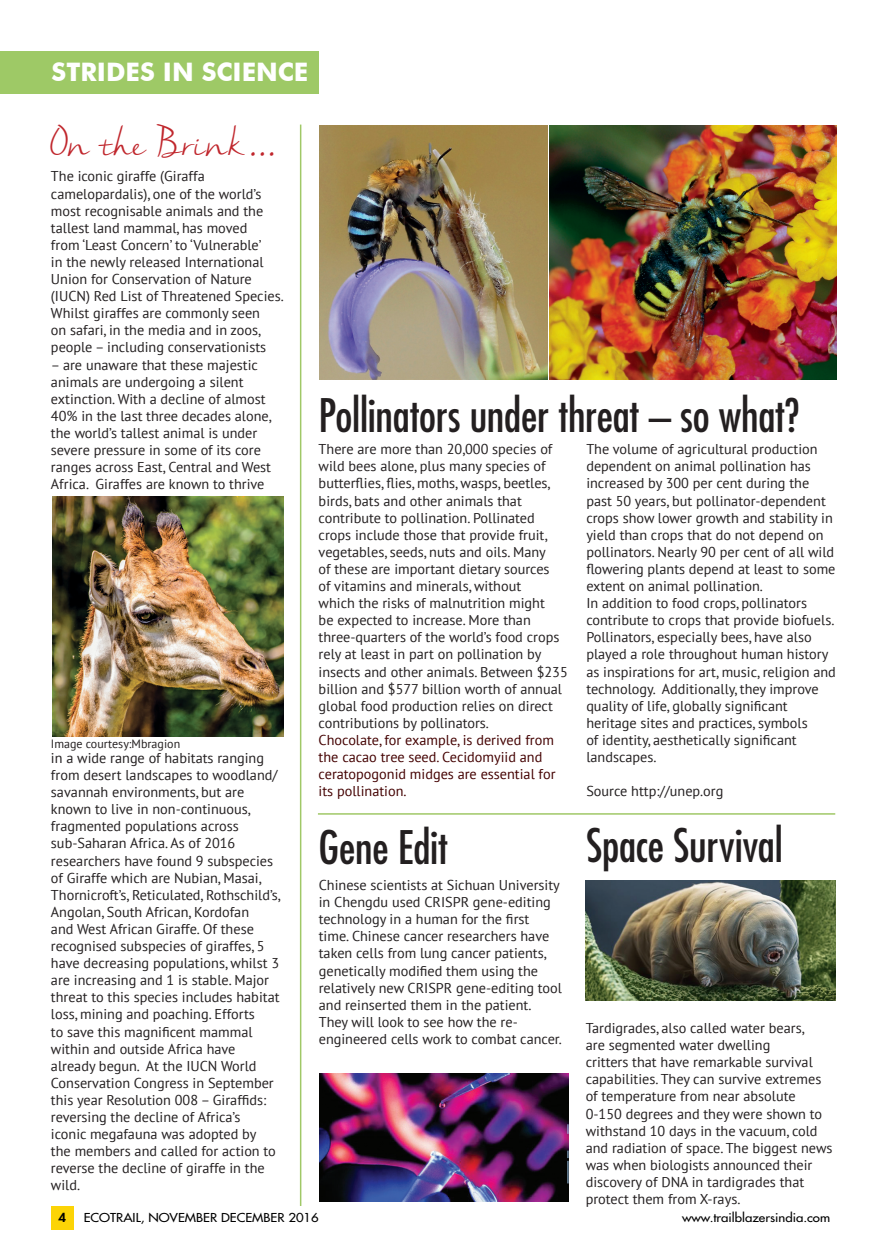
<style>
.page{position:relative;width:887px;height:1257px;background:#fff}
.page>*{position:absolute;margin:0;border:0;box-sizing:border-box;transform-origin:0 0}
.t1{font:condensed 45px "Futura Std";letter-spacing:-.005em;color:#231f20}
.t2{font:36px "Nella Sue Demo";letter-spacing:.01em;color:#c0262c}
.t3{font:27px "DJB Dear St.Nick";color:#c0262c}
.t4{font:700 25.5px "Futura BT";color:#fff}
.t5{font:14.25px/17.1px "PT Sans";color:#231f20}
.t6{font:14.25px/17.1px "PT Sans";color:#430000}
.t7{font:500 12px "Futura Std";color:#000;scale:1.1 1}
.t8{font:12px "PT Sans";color:#231f20}
.t9{font:800 12px "Futura Std";color:#000;scale:1.1 1}
</style>
<div class="page">
<div style="left:51px;top:1206px;width:22px;height:23px;background:#fcd406"></div>
<img style="left:319px;top:1073px;width:249px;height:128px">
<div style="left:0;top:51px;width:318px;height:42px;background:#9ec966"></div>
<hr style="left:300px;top:125px;width:1px;height:1081px;background:#a0c867">
<hr style="left:318px;top:813px;width:517px;height:2px;background:#a0c867">
<svg style="left:568px;top:1150px;width:1px;height:33px"></svg>
<img style="left:585px;top:880px;width:250px;height:121px">
<img style="left:320px;top:126px;width:227px;height:253px">
<img style="left:550px;top:126px;width:286px;height:253px">
<img style="left:52px;top:496px;width:231px;height:240px">
<p class="t4" style="left:52px;top:57px;width:258px">STRIDES IN SCIENCE</p>
<p class="t2" style="left:51px;top:122px;width:193px">On the Brink</p>
<p class="t3" style="left:248px;top:131px;width:29px">...</p>
<p class="t5" style="left:51px;top:167px;width:234px">The iconic giraffe (Giraffa camelopardalis), one of the world’s most recognisable animals and the tallest land mammal, has moved<br>from ‘Least Concern’ to ‘Vulnerable’<br>in the newly released International Union for Conservation of Nature (IUCN) Red List of Threatened Species.<br>Whilst giraffes are commonly seen<br>on safari, in the media and in zoos, people – including conservationists</p>
<p class="t5" style="left:51px;top:356px;width:222px">– are unaware that these majestic animals are undergoing a silent extinction. With a decline of almost 40% in the last three decades alone, the world’s tallest animal is under severe pressure in some of its core ranges across East, Central and West Africa. Giraffes are known to thrive</p>
<p class="t8" style="left:51px;top:736px;width:131px">Image courtesy:Mbragion</p>
<p class="t5" style="left:51px;top:749px;width:231px">in a wide range of habitats ranging from desert landscapes to woodland/ savannah environments, but are known to live in non-continuous, fragmented populations across sub-Saharan Africa. As of 2016 researchers have found 9 subspecies of Giraffe which are Nubian, Masai, Thornicroft’s, Reticulated, Rothschild’s, Angolan, South African, Kordofan<br>and West African Giraffe. Of these recognised subspecies of giraffes, 5 have decreasing populations, whilst 3 are increasing and 1 is stable. Major threat to this species includes habitat loss, mining and poaching. Efforts<br>to save this magnificent mammal within and outside Africa have already begun. At the IUCN World Conservation Congress in September this year Resolution 008 – Giraffids: reversing the decline of Africa’s<br>iconic megafauna was adopted by<br>the members and called for action to reverse the decline of giraffe in the wild.</p>
<p class="t1" style="left:319px;top:389px;width:482px">Pollinators under threat – so what?</p>
<p class="t5" style="left:319px;top:440px;width:251px">There are more than 20,000 species of wild bees alone, plus many species of butterflies, flies, moths, wasps, beetles, birds, bats and other animals that contribute to pollination. Pollinated crops include those that provide fruit, vegetables, seeds, nuts and oils. Many<br>of these are important dietary sources<br>of vitamins and minerals, without<br>which the risks of malnutrition might<br>be expected to increase. More than three-quarters of the world’s food crops rely at least in part on pollination by insects and other animals. Between $235 billion and $577 billion worth of annual global food production relies on direct contributions by pollinators.</p>
<p class="t6" style="left:319px;top:731px;width:238px">Chocolate, for example, is derived from the cacao tree seed. Cecidomyiid and ceratopogonid midges are essential for its pollination.</p>
<p class="t1" style="left:319px;top:820px;width:131px">Gene Edit</p>
<p class="t5" style="left:319px;top:876px;width:245px">Chinese scientists at Sichuan University in Chengdu used CRISPR gene-editing technology in a human for the first time. Chinese cancer researchers have taken cells from lung cancer patients, genetically modified them using the relatively new CRISPR gene-editing tool and reinserted them in the patient.</p>
<p class="t5" style="left:319px;top:1013px;width:245px">They will look to see how the re&shy;engineered cells work to combat cancer.</p>
<p class="t5" style="left:586px;top:440px;width:251px">The volume of agricultural production dependent on animal pollination has increased by 300 per cent during the past 50 years, but pollinator-dependent crops show lower growth and stability in yield than crops that do not depend on pollinators. Nearly 90 per cent of all wild flowering plants depend at least to some extent on animal pollination.</p>
<p class="t5" style="left:586px;top:594px;width:250px">In addition to food crops, pollinators contribute to crops that provide biofuels.</p>
<p class="t5" style="left:586px;top:628px;width:251px">Pollinators, especially bees, have also played a role throughout human history as inspirations for art, music, religion and technology. Additionally, they improve quality of life, globally significant heritage sites and practices, symbols<br>of identity, aesthetically significant landscapes.</p>
<p class="t5" style="left:586px;top:782px;width:138px">Source http://unep.org</p>
<p class="t1" style="left:586px;top:818px;width:198px">Space Survival</p>
<p class="t5" style="left:586px;top:1019px;width:248px">Tardigrades, also called water bears,<br>are segmented water dwelling<br>critters that have remarkable survival capabilities. They can survive extremes of temperature from near absolute 0-150 degrees and they were shown to withstand 10 days in the vacuum, cold and radiation of space. The biggest news was when biologists announced their discovery of DNA in tardigrades that protect them from X-rays.</p>
<p class="t9" style="left:58px;top:1210px;width:8px">4</p>
<p class="t7" style="left:84px;top:1210px;width:215px">ECOTRAIL, NOVEMBER DECEMBER 2016</p>
<p class="t7" style="left:682px;top:1210px;width:136px">www.trailblazersindia.com</p>
</div>
